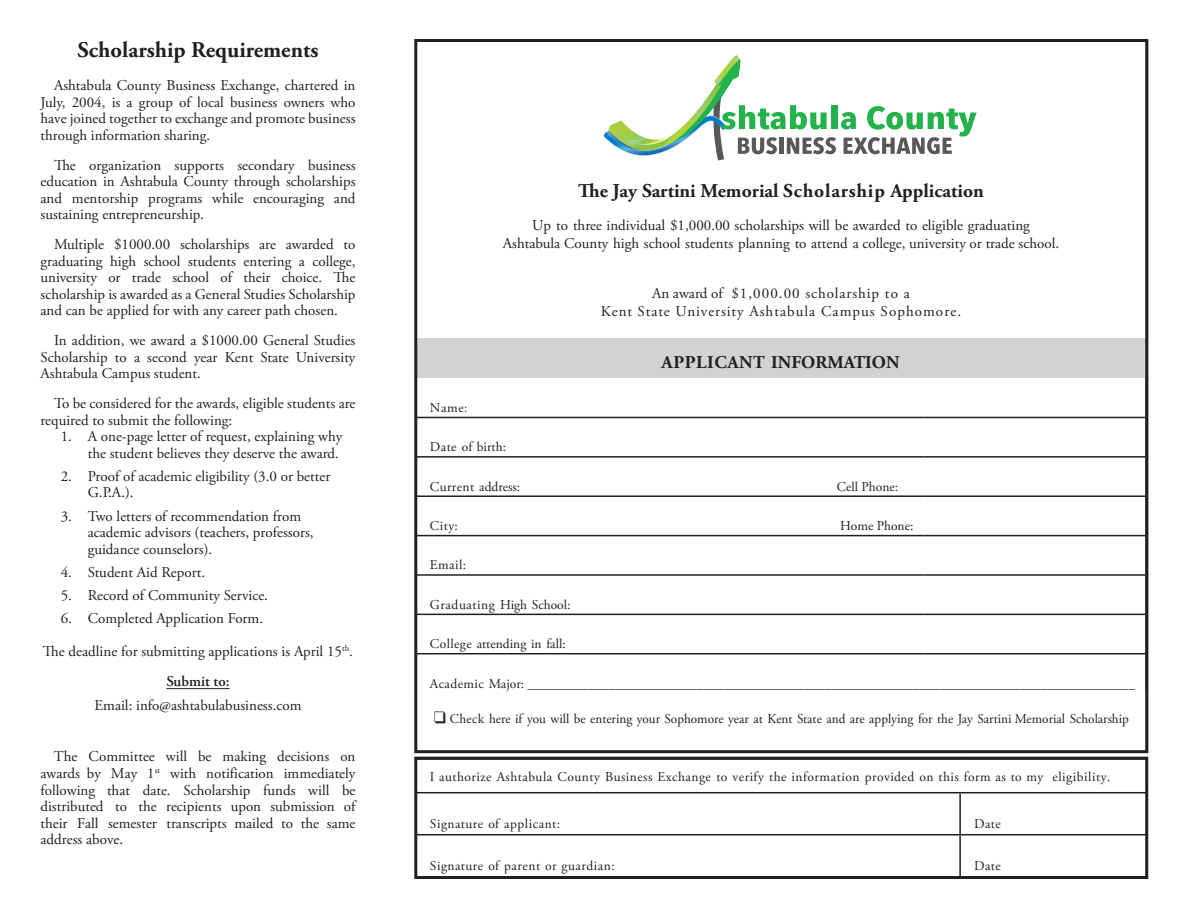
<style>
.page{position:relative;width:1188px;height:918px;background:#fff}
.page>*{position:absolute;margin:0;border:0;box-sizing:border-box;transform-origin:0 0}
.t1{font:700 22.5px "Adobe Garamond Pro";color:#231f20}
.t2{font:700 19.5px "Adobe Garamond Pro";color:#231f20}
.t3{font:700 18px "Adobe Garamond Pro";color:#231f20}
.t4{font:15px/16.5px "Adobe Garamond Pro";color:#231f20;text-align:justify}
.t5{font:15px "Adobe Garamond Pro";letter-spacing:.07em;color:#231f20}
.t6{font:15px "Adobe Garamond Pro";letter-spacing:.06em;color:#231f20}
.t7{font:13.5px "Adobe Garamond Pro";letter-spacing:.03em;color:#231f20}
.t8{font:13.5px "Adobe Garamond Pro";color:#231f20}
.t9{font:13.5px "Adobe Garamond Pro";letter-spacing:.005em;color:#231f20}
.s1{font-weight:600}
.s2{color:#4c483d}
.s3{font-family:"Dingthings 3 Normal";font-size:21px}
</style>
<div class="page">
<div style="left:416px;top:339px;width:730px;height:39px;background:#d1d2d4"></div>
<hr style="left:416px;top:417px;width:508px;height:1px;background:#231f20">
<hr style="left:924px;top:417px;width:221px;height:1px;background:#231f20">
<hr style="left:416px;top:456px;width:508px;height:2px;background:#231f20">
<hr style="left:924px;top:456px;width:221px;height:2px;background:#231f20">
<hr style="left:416px;top:495px;width:508px;height:2px;background:#231f20">
<hr style="left:924px;top:495px;width:221px;height:2px;background:#231f20">
<hr style="left:416px;top:535px;width:508px;height:1px;background:#231f20">
<hr style="left:924px;top:535px;width:221px;height:1px;background:#231f20">
<hr style="left:416px;top:574px;width:508px;height:2px;background:#231f20">
<hr style="left:924px;top:574px;width:221px;height:2px;background:#231f20">
<hr style="left:416px;top:614px;width:508px;height:1px;background:#231f20">
<hr style="left:924px;top:614px;width:221px;height:1px;background:#231f20">
<hr style="left:416px;top:653px;width:508px;height:1px;background:#231f20">
<hr style="left:924px;top:653px;width:221px;height:1px;background:#231f20">
<hr style="left:415px;top:792px;width:545px;height:1px;background:#231f20">
<hr style="left:960px;top:792px;width:188px;height:1px;background:#231f20">
<hr style="left:959px;top:793px;width:2px;height:41px;background:#231f20">
<hr style="left:415px;top:834px;width:545px;height:1px;background:#231f20">
<hr style="left:960px;top:834px;width:188px;height:1px;background:#231f20">
<hr style="left:959px;top:835px;width:2px;height:41px;background:#231f20">
<div style="left:414px;top:39px;width:734px;height:714px;border:3px solid #231f20"></div>
<div style="left:414px;top:757px;width:734px;height:122px;border:3px solid #231f20"></div>
<svg style="left:603px;top:55px;width:374px;height:106px"></svg>
<hr style="left:166px;top:688px;width:64px;height:1px;background:#231f20">
<p class="t1" style="left:78px;top:37px;width:242px">Scholarship Requirements</p>
<p class="t4" style="left:40px;top:78px;width:317px;text-indent:14px">Ashtabula County Business Exchange, chartered in July, 2004, is a group of local business owners who have joined together to exchange and promote business through information sharing.</p>
<p class="t4" style="left:40px;top:157px;width:317px;text-indent:14px">The organization supports secondary business education in Ashtabula County through scholarships and mentorship programs while encouraging and sustaining entrepreneurship.</p>
<p class="t4" style="left:40px;top:237px;width:317px;text-indent:14px">Multiple $1000.00 scholarships are awarded to graduating high school students entering a college, university or trade school of their choice. The scholarship is awarded as a General Studies Scholarship and can be applied for with any career path chosen.</p>
<p class="t4" style="left:40px;top:333px;width:317px;text-indent:14px">In addition, we award a $1000.00 General Studies Scholarship to a second year Kent State University Ashtabula Campus student.</p>
<p class="t4" style="left:40px;top:396px;width:317px;text-indent:14px">To be considered for the awards, eligible students are required to submit the following:</p>
<p class="t4" style="left:61px;top:429px;width:283px;text-align:right">1. A one-page letter of request, explaining why the student believes they deserve the award.</p>
<p class="t4" style="left:88px;top:468px;width:244px;text-indent:-27px">2. Proof of academic eligibility (3.0 or better<br>G.P.A.).</p>
<p class="t4" style="left:88px;top:508px;width:227px;text-align:left;text-indent:-27px">3. Two letters of recommendation from academic advisors (teachers, professors, guidance counselors).</p>
<p class="t4" style="left:61px;top:564px;width:146px">4. Student Aid Report.</p>
<p class="t4" style="left:61px;top:588px;width:209px">5. Record of Community Service.</p>
<p class="t4" style="left:61px;top:611px;width:204px">6. Completed Application Form.</p>
<p class="t4" style="left:43px;top:637px;width:312px;line-height:30px;text-align:center">The deadline for submitting applications is April 15<sup>th</sup>.<br><span class="s1">Submit to:</span></p>
<p class="t4" style="left:95px;top:697px;width:209px">Email: info@ashtabulabusiness.com</p>
<p class="t4" style="left:40px;top:749px;width:317px;text-indent:14px">The Committee will be making decisions on awards by May 1<sup>st</sup> with notification immediately following that date. Scholarship funds will be distributed to the recipients upon submission of their Fall semester transcripts mailed to the same address above.</p>
<p class="t2" style="left:578px;top:180px;width:407px">The Jay Sartini Memorial Scholarship Application</p>
<p class="t4" style="left:532px;top:217px;width:499px">Up to three individual $1,000.00 scholarships will be awarded to eligible graduating</p>
<p class="t4" style="left:503px;top:235px;width:558px">Ashtabula County high school students planning to attend a college, university or trade school.</p>
<p class="t6" style="left:652px;top:284px;width:259px">An award of $1,000.00 scholarship to a</p>
<p class="t5" style="left:601px;top:302px;width:362px">Kent State University Ashtabula Campus Sophomore.</p>
<p class="t3" style="left:662px;top:352px;width:239px">APPLICANT INFORMATION</p>
<p class="t7" style="left:430px;top:400px;width:39px">Name<span class="s2">:</span></p>
<p class="t9" style="left:430px;top:439px;width:78px">Date of birth:</p>
<p class="t7" style="left:430px;top:478px;width:92px">Current address:</p>
<p class="t8" style="left:837px;top:478px;width:63px">Cell Phone:</p>
<p class="t7" style="left:430px;top:518px;width:29px">City:</p>
<p class="t8" style="left:840px;top:518px;width:75px">Home Phone:</p>
<p class="t7" style="left:430px;top:557px;width:38px">Email:</p>
<p class="t7" style="left:430px;top:596px;width:142px">Graduating High School:</p>
<p class="t8" style="left:430px;top:636px;width:137px">College attending in fall:</p>
<p class="t7" style="left:430px;top:675px;width:707px">Academic Major: __________________________________________________________________________________________</p>
<p class="t8" style="left:435px;top:710px;width:696px"><span class="s3">q</span> Check here if you will be entering your Sophomore year at Kent State and are applying for the Jay Sartini Memorial Scholarship</p>
<p class="t7" style="left:430px;top:768px;width:682px">I authorize Ashtabula County Business Exchange to verify the information provided on this form as to my eligibility.</p>
<p class="t7" style="left:430px;top:816px;width:132px">Signature of applicant:</p>
<p class="t7" style="left:974px;top:816px;width:28px">Date</p>
<p class="t7" style="left:430px;top:858px;width:186px">Signature of parent or guardian:</p>
<p class="t7" style="left:974px;top:858px;width:28px">Date</p>
</div>
